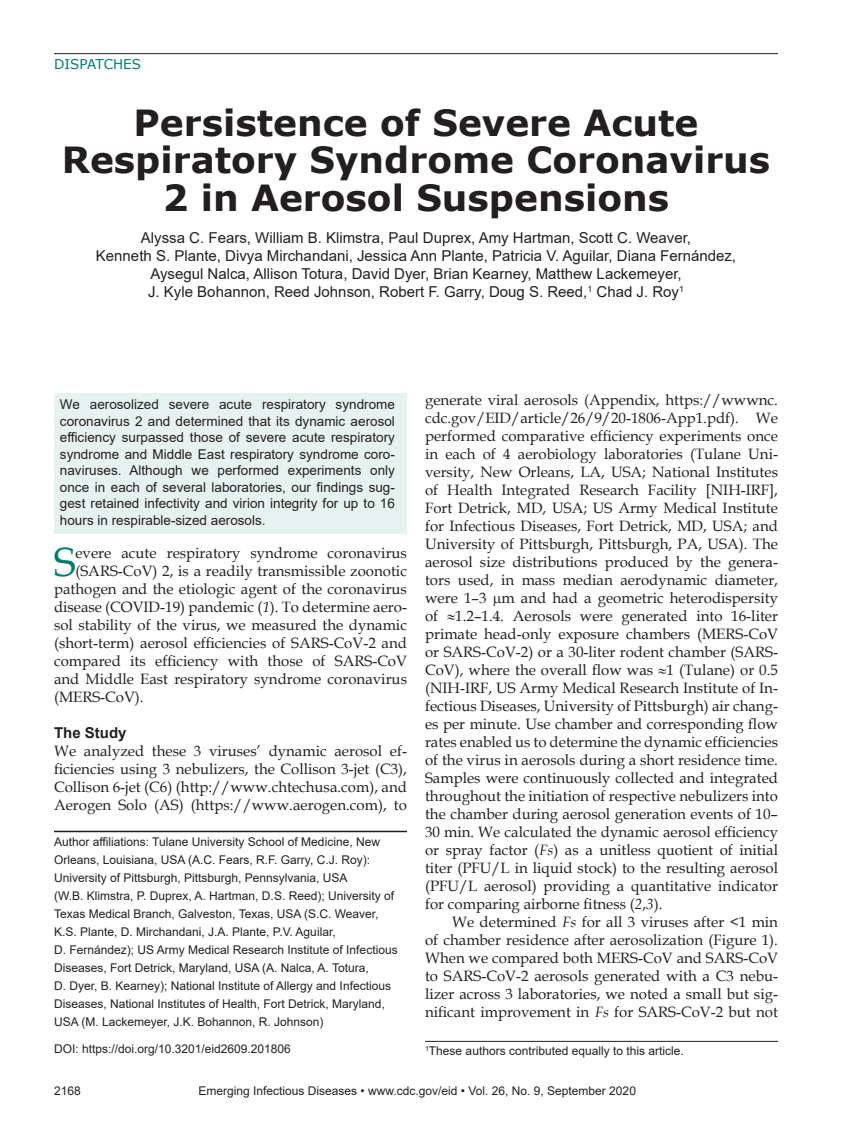
<style>
.page{position:relative;width:851px;height:1134px;background:#fff}
.page>*{position:absolute;margin:0;border:0;box-sizing:border-box;transform-origin:0 0}
.Drop_Cap{font:40.8px "Book Antiqua";color:#007d70}
.Article_Title{font:700 36px/37.5px "Verdana";color:#231f20;text-align:center}
.BodyText2{font:15px/18px "Book Antiqua";color:#231f20;text-align:justify}
.Drop_Cap-2{font:15px "Book Antiqua";color:#231f20}
.Authors{font:15px/18px "Arial";color:#231f20;text-align:center}
.Body_Text{font:15px/18px "Book Antiqua";color:#231f20;text-align:justify}
.t1{font:700 15px "Arial";color:#231f20}
.Abstract{font:13.5px/16.5px "Arial";color:#231f20;text-align:justify}
.t2{font:13.5px "Verdana";color:#007d70}
.Affiliations{font:12px/18px "Arial";color:#231f20}
.Footnote{font:12px "Arial";color:#231f20}
.DOI{font:12px "Arial";color:#231f20}
.s1{font-style:italic}
</style>
<div class="page">
<hr style="left:54px;top:53px;width:724px;height:1px;background:#231f20">
<div style="left:54px;top:393px;width:353px;height:140px;background:#e6f2f0"></div>
<hr style="left:54px;top:831px;width:353px;height:1px;background:#231f20">
<hr style="left:425px;top:1041px;width:353px;height:1px;background:#231f20">
<p class="t2" style="left:54px;top:55px;width:88px">DISPATCHES</p>
<p class="Article_Title" style="left:62px;top:103px;width:710px">Persistence of Severe Acute<br>Respiratory Syndrome Coronavirus<br>2 in Aerosol Suspensions</p>
<p class="Authors" style="left:96px;top:229px;width:641px">Alyssa C. Fears, William B. Klimstra, Paul Duprex, Amy Hartman, Scott C. Weaver,<br>Kenneth S. Plante, Divya Mirchandani, Jessica Ann Plante, Patricia V. Aguilar, Diana Fernández, Aysegul Nalca, Allison Totura, David Dyer, Brian Kearney, Matthew Lackemeyer,<br>J. Kyle Bohannon, Reed Johnson, Robert F. Garry, Doug S. Reed,<sup>1</sup> Chad J. Roy<sup>1</sup></p>
<p class="BodyText2" style="left:425px;top:391px;width:354px">generate viral aerosols (Appendix, https://wwwnc. cdc.gov/EID/article/26/9/20-1806-App1.pdf). We performed comparative efficiency experiments once in each of 4 aerobiology laboratories (Tulane Uni&shy;versity, New Orleans, LA, USA; National Institutes of Health Integrated Research Facility [NIH-IRF], Fort Detrick, MD, USA; US Army Medical Institute for Infectious Diseases, Fort Detrick, MD, USA; and University of Pittsburgh, Pittsburgh, PA, USA). The aerosol size distributions produced by the genera&shy;tors used, in mass median aerodynamic diameter, were 1–3 m and had a geometric heterodispersity of ≈1.2–1.4. Aerosols were generated into 16-liter primate head-only exposure chambers (MERS-CoV or SARS-CoV-2) or a 30-liter rodent chamber (SARS-CoV), where the overall flow was ≈1 (Tulane) or 0.5 (NIH-IRF, US Army Medical Research Institute of In&shy;fectious Diseases, University of Pittsburgh) air chang&shy;es per minute. Use chamber and corresponding flow rates enabled us to determine the dynamic efficiencies of the virus in aerosols during a short residence time.<br>Samples were continuously collected and integrated throughout the initiation of respective nebulizers into the chamber during aerosol generation events of 10– 30 min. We calculated the dynamic aerosol efficiency or spray factor (<span class="s1">Fs</span>) as a unitless quotient of initial titer (PFU/L in liquid stock) to the resulting aerosol (PFU/L aerosol) providing a quantitative indicator for comparing airborne fitness (<span class="s1">2</span>,<span class="s1">3</span>).</p>
<p class="Body_Text" style="left:425px;top:913px;width:354px;text-indent:27px">We determined <span class="s1">Fs</span> for all 3 viruses after &lt;1 min of chamber residence after aerosolization (Figure 1).<br>When we compared both MERS-CoV and SARS-CoV to SARS-CoV-2 aerosols generated with a C3 nebu&shy;lizer across 3 laboratories, we noted a small but sig&shy;nificant improvement in <span class="s1">Fs</span> for SARS-CoV-2 but not</p>
<p class="Abstract" style="left:60px;top:396px;width:336px">We aerosolized severe acute respiratory syndrome coronavirus 2 and determined that its dynamic aerosol efficiency surpassed those of severe acute respiratory syndrome and Middle East respiratory syndrome coro&shy;naviruses. Although we performed experiments only once in each of several laboratories, our findings sug&shy;gest retained infectivity and virion integrity for up to 16 hours in respirable-sized aerosols.</p>
<p class="Drop_Cap" style="left:54px;top:534px;width:23px">S</p>
<p class="Drop_Cap-2" style="left:75px;top:542px;width:333px">evere acute respiratory syndrome coronavirus</p>
<p class="Drop_Cap-2" style="left:75px;top:560px;width:333px">(SARS-CoV) 2, is a readily transmissible zoonotic</p>
<p class="Drop_Cap-2" style="left:54px;top:578px;width:354px">pathogen and the etiologic agent of the coronavirus</p>
<p class="Drop_Cap-2" style="left:54px;top:596px;width:354px">disease (COVID-19) pandemic (<span class="s1">1</span>). To determine aero-</p>
<p class="Drop_Cap-2" style="left:54px;top:614px;width:354px">sol stability of the virus, we measured the dynamic</p>
<p class="Drop_Cap-2" style="left:54px;top:632px;width:354px">(short-term) aerosol efficiencies of SARS-CoV-2 and</p>
<p class="Drop_Cap-2" style="left:54px;top:650px;width:354px">compared its efficiency with those of SARS-CoV</p>
<p class="Drop_Cap-2" style="left:54px;top:668px;width:354px">and Middle East respiratory syndrome coronavirus</p>
<p class="Drop_Cap-2" style="left:54px;top:686px;width:91px">(MERS-CoV).</p>
<h1 class="t1" style="left:54px;top:722px;width:74px">The Study</h1>
<p class="BodyText2" style="left:54px;top:741px;width:354px">We analyzed these 3 viruses’ dynamic aerosol ef&shy;ficiencies using 3 nebulizers, the Collison 3-jet (C3), Collison 6-jet (C6) (http://www.chtechusa.com), and Aerogen Solo (AS) (https://www.aerogen.com), to</p>
<p class="Affiliations" style="left:54px;top:832px;width:345px">Author affiliations: Tulane University School of Medicine, New Orleans, Louisiana, USA (A.C. Fears, R.F. Garry, C.J. Roy):<br>University of Pittsburgh, Pittsburgh, Pennsylvania, USA<br>(W.B. Klimstra, P. Duprex, A. Hartman, D.S. Reed); University of Texas Medical Branch, Galveston, Texas, USA (S.C. Weaver, K.S. Plante, D. Mirchandani, J.A. Plante, P.V. Aguilar,<br>D. Fernández); US Army Medical Research Institute of Infectious Diseases, Fort Detrick, Maryland, USA (A. Nalca, A. Totura,<br>D. Dyer, B. Kearney); National Institute of Allergy and Infectious Diseases, National Institutes of Health, Fort Detrick, Maryland, USA (M. Lackemeyer, J.K. Bohannon, R. Johnson)</p>
<p class="DOI" style="left:54px;top:1040px;width:238px">DOI: https://doi.org/10.3201/eid2609.201806</p>
<p class="Footnote" style="left:425px;top:1043px;width:260px"><sup>1</sup>These authors contributed equally to this article.</p>
<p class="Affiliations" style="left:54px;top:1082px;width:28px">2168</p>
<p class="Affiliations" style="left:198px;top:1082px;width:439px">Emerging Infectious Diseases • www.cdc.gov/eid • Vol. 26, No. 9, September 2020</p>
</div>
